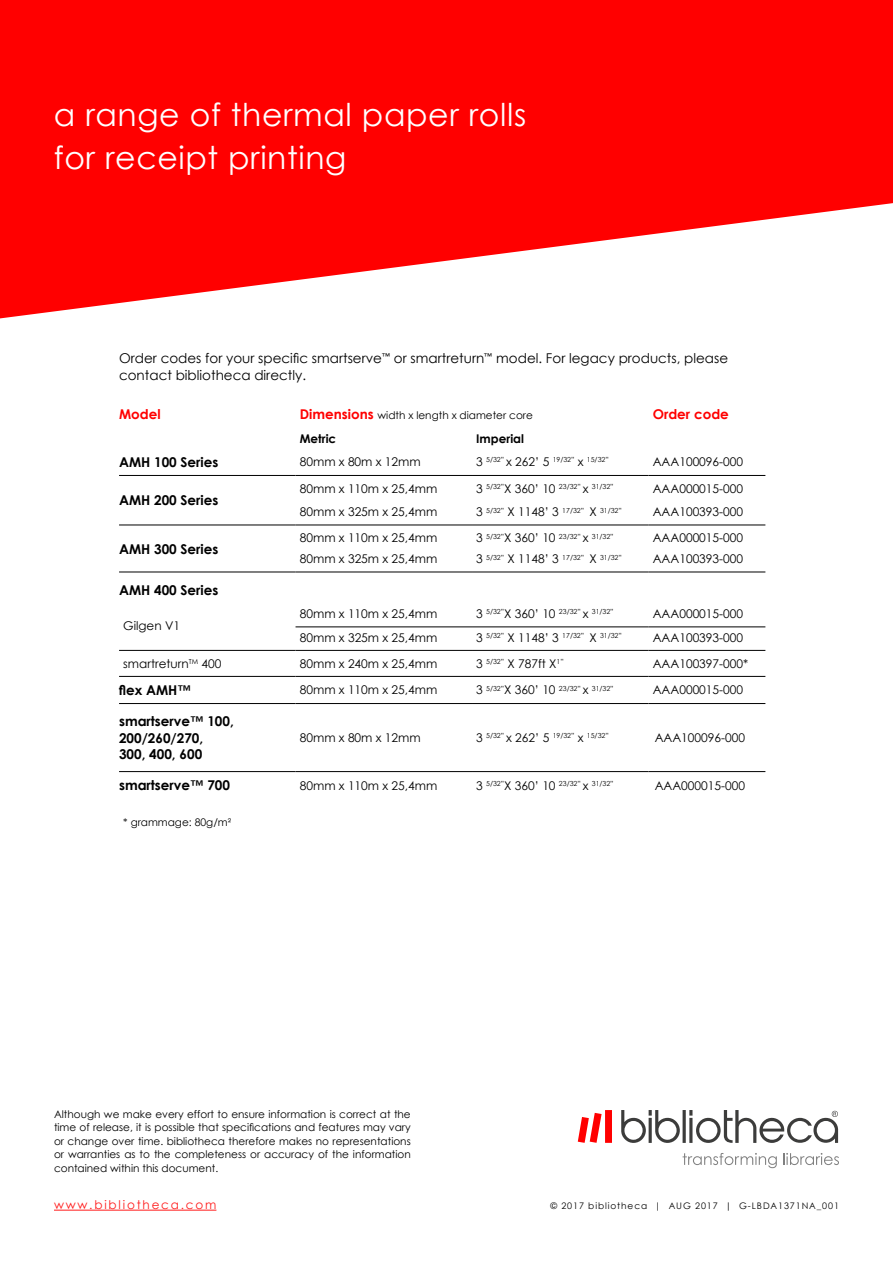
<style>
.page{position:relative;width:893px;height:1263px;background:#fff}
.page>*{position:absolute;margin:0;border:0;box-sizing:border-box;transform-origin:0 0}
.t1{font:31.5px/43.5px "Century Gothic";letter-spacing:.02em;color:#fff}
.t2{font:700 13.5px/16.2px "Century Gothic";color:#000}
.t3{font:13.5px/16.5px "Century Gothic";color:#000}
.t4{font:700 13.5px "Century Gothic";color:#f00}
.t5{font:12px "Century Gothic";color:#000}
.t6{font:12px "Century Gothic";letter-spacing:.15em;color:#ff1a1a}
.t7{font:700 12px "Century Gothic";color:#000}
.t8{font:10.5px/13.5px "Century Gothic";color:#000;text-align:justify}
.t9{font:9px "Century Gothic";letter-spacing:.1em;color:#000}
.t10{font:6.9px "Century Gothic";color:#000}
.s1{font-weight:700;font-size:13.5px;color:#f00}
.s2{font-size:12px}
</style>
<div class="page">
<hr style="left:54px;top:1210px;width:162px;height:1px;background:#ff1a1a">
<svg style="left:683px;top:1153px;width:94px;height:15px"></svg>
<svg style="left:783px;top:1153px;width:56px;height:12px"></svg>
<svg style="left:621px;top:1110px;width:59px;height:33px"></svg>
<hr style="left:683px;top:1110px;width:3px;height:33px;background:#3c3c3b">
<svg style="left:689px;top:1110px;width:149px;height:33px"></svg>
<svg style="left:578px;top:1110px;width:34px;height:33px"></svg>
<svg style="left:0;top:0;width:893px;height:318px;fill:#f00"></svg>
<hr style="left:296px;top:627px;width:176px;height:1px;background:#000">
<hr style="left:472px;top:627px;width:176px;height:1px;background:#000">
<hr style="left:648px;top:627px;width:117px;height:1px;background:#000">
<hr style="left:119px;top:650px;width:177px;height:1px;background:#000">
<hr style="left:119px;top:572px;width:177px;height:1px;background:#000">
<hr style="left:296px;top:572px;width:176px;height:1px;background:#000">
<hr style="left:472px;top:572px;width:176px;height:1px;background:#000">
<hr style="left:648px;top:572px;width:117px;height:1px;background:#000">
<hr style="left:296px;top:650px;width:176px;height:1px;background:#000">
<hr style="left:472px;top:650px;width:176px;height:1px;background:#000">
<hr style="left:648px;top:650px;width:117px;height:1px;background:#000">
<hr style="left:119px;top:475px;width:177px;height:1px;background:#000">
<hr style="left:296px;top:475px;width:176px;height:1px;background:#000">
<hr style="left:472px;top:475px;width:176px;height:1px;background:#000">
<hr style="left:648px;top:475px;width:117px;height:1px;background:#000">
<hr style="left:119px;top:525px;width:177px;height:1px;background:#000">
<hr style="left:296px;top:525px;width:176px;height:1px;background:#000">
<hr style="left:472px;top:525px;width:176px;height:1px;background:#000">
<hr style="left:648px;top:525px;width:117px;height:1px;background:#000">
<hr style="left:119px;top:676px;width:177px;height:1px;background:#000">
<hr style="left:296px;top:676px;width:176px;height:1px;background:#000">
<hr style="left:472px;top:676px;width:176px;height:1px;background:#000">
<hr style="left:648px;top:676px;width:117px;height:1px;background:#000">
<hr style="left:119px;top:703px;width:177px;height:1px;background:#000">
<hr style="left:296px;top:703px;width:176px;height:1px;background:#000">
<hr style="left:472px;top:703px;width:176px;height:1px;background:#000">
<hr style="left:648px;top:703px;width:117px;height:1px;background:#000">
<hr style="left:119px;top:771px;width:177px;height:1px;background:#000">
<hr style="left:296px;top:771px;width:176px;height:1px;background:#000">
<hr style="left:472px;top:771px;width:176px;height:1px;background:#000">
<hr style="left:648px;top:771px;width:117px;height:1px;background:#000">
<h1 class="t1" style="left:54px;top:92px;width:474px">a range of thermal paper rolls for receipt printing</h1>
<p class="t3" style="left:119px;top:350px;width:611px">Order codes for your specific smartserve<sup>™</sup> or smartreturn<sup>™</sup> model. For legacy products, please contact bibliotheca directly.</p>
<p class="t4" style="left:119px;top:404px;width:43px">Model</p>
<p class="t8" style="left:300px;top:408px;width:235px"><span class="s1">Dimensions</span> width x length x diameter core</p>
<p class="t4" style="left:653px;top:404px;width:78px">Order code</p>
<p class="t7" style="left:300px;top:430px;width:38px">Metric</p>
<p class="t7" style="left:476px;top:430px;width:49px">Imperial</p>
<p class="t2" style="left:119px;top:453px;width:101px">AMH 100 Series</p>
<p class="t5" style="left:300px;top:454px;width:122px">80mm x 80m x 12mm</p>
<p class="t10" style="left:476px;top:455px;width:134px"><span class="s2">3</span> 5/32” <span class="s2">x 262’ 5</span> 19/32” <span class="s2">x</span> 15/32”</p>
<p class="t5" style="left:653px;top:454px;width:92px">AAA100096-000</p>
<p class="t2" style="left:119px;top:492px;width:101px">AMH 200 Series</p>
<p class="t5" style="left:300px;top:480px;width:139px">80mm x 110m x 25,4mm</p>
<p class="t10" style="left:476px;top:482px;width:139px"><span class="s2">3</span> 5/32”<span class="s2">X 360’ 10</span> 23/32” <span class="s2">x</span> 31/32”</p>
<p class="t5" style="left:653px;top:480px;width:92px">AAA000015-000</p>
<p class="t5" style="left:300px;top:504px;width:139px">80mm x 325m x 25,4mm</p>
<p class="t10" style="left:476px;top:505px;width:147px"><span class="s2">3</span> 5/32” <span class="s2">X 1148’ 3</span> 17/32” <span class="s2">X</span> 31/32”</p>
<p class="t5" style="left:653px;top:504px;width:92px">AAA100393-000</p>
<p class="t2" style="left:119px;top:540px;width:101px">AMH 300 Series</p>
<p class="t2" style="left:119px;top:581px;width:101px">AMH 400 Series</p>
<p class="t5" style="left:123px;top:617px;width:58px">Gilgen V1</p>
<p class="t5" style="left:300px;top:530px;width:139px">80mm x 110m x 25,4mm</p>
<p class="t10" style="left:476px;top:531px;width:139px"><span class="s2">3</span> 5/32”<span class="s2">X 360’ 10</span> 23/32” <span class="s2">x</span> 31/32”</p>
<p class="t5" style="left:653px;top:530px;width:92px">AAA000015-000</p>
<p class="t5" style="left:300px;top:551px;width:139px">80mm x 325m x 25,4mm</p>
<p class="t10" style="left:476px;top:552px;width:147px"><span class="s2">3</span> 5/32” <span class="s2">X 1148’ 3</span> 17/32” <span class="s2">X</span> 31/32”</p>
<p class="t5" style="left:653px;top:551px;width:92px">AAA100393-000</p>
<p class="t5" style="left:300px;top:606px;width:139px">80mm x 110m x 25,4mm</p>
<p class="t10" style="left:476px;top:607px;width:139px"><span class="s2">3</span> 5/32”<span class="s2">X 360’ 10</span> 23/32” <span class="s2">x</span> 31/32”</p>
<p class="t5" style="left:653px;top:606px;width:92px">AAA000015-000</p>
<p class="t5" style="left:300px;top:629px;width:139px">80mm x 325m x 25,4mm</p>
<p class="t10" style="left:476px;top:631px;width:147px"><span class="s2">3</span> 5/32” <span class="s2">X 1148’ 3</span> 17/32” <span class="s2">X</span> 31/32”</p>
<p class="t5" style="left:653px;top:629px;width:92px">AAA100393-000</p>
<p class="t5" style="left:123px;top:655px;width:100px">smartreturn<sup>TM</sup> 400</p>
<p class="t5" style="left:300px;top:655px;width:139px">80mm x 240m x 25,4mm</p>
<p class="t5" style="left:476px;top:655px;width:89px">3 <sup>5/32”</sup> X 787ft X<sup>1”</sup></p>
<p class="t5" style="left:653px;top:655px;width:97px">AAA100397-000*</p>
<p class="t2" style="left:119px;top:681px;width:73px">flex AMH™</p>
<p class="t5" style="left:300px;top:682px;width:139px">80mm x 110m x 25,4mm</p>
<p class="t10" style="left:476px;top:683px;width:139px"><span class="s2">3</span> 5/32”<span class="s2">X 360’ 10</span> 23/32” <span class="s2">x</span> 31/32”</p>
<p class="t5" style="left:653px;top:682px;width:92px">AAA000015-000</p>
<p class="t2" style="left:119px;top:713px;width:116px">smartserve™ 100,<br>200/260/270,<br>300, 400, 600</p>
<p class="t5" style="left:300px;top:729px;width:122px">80mm x 80m x 12mm</p>
<p class="t10" style="left:476px;top:731px;width:134px"><span class="s2">3</span> 5/32” <span class="s2">x 262’ 5</span> 19/32” <span class="s2">x</span> 15/32”</p>
<p class="t5" style="left:655px;top:729px;width:92px">AAA100096-000</p>
<p class="t2" style="left:119px;top:777px;width:112px">smartserve™ 700</p>
<p class="t5" style="left:300px;top:777px;width:139px">80mm x 110m x 25,4mm</p>
<p class="t10" style="left:476px;top:778px;width:139px"><span class="s2">3</span> 5/32”<span class="s2">X 360’ 10</span> 23/32” <span class="s2">x</span> 31/32”</p>
<p class="t5" style="left:655px;top:777px;width:92px">AAA000015-000</p>
<p class="t8" style="left:123px;top:815px;width:109px">* grammage: 80g/m²</p>
<p class="t8" style="left:54px;top:1107px;width:358px">Although we make every effort to ensure information is correct at the time of release, it is possible that specifications and features may vary or change over time. bibliotheca therefore makes no representations or warranties as to the completeness or accuracy of the information contained within this document.</p>
<p class="t6" style="left:54px;top:1196px;width:164px">www.bibliotheca.com</p>
<p class="t9" style="left:550px;top:1199px;width:290px">© 2017 bibliotheca | AUG 2017 | G-LBDA1371NA_001</p>
</div>
